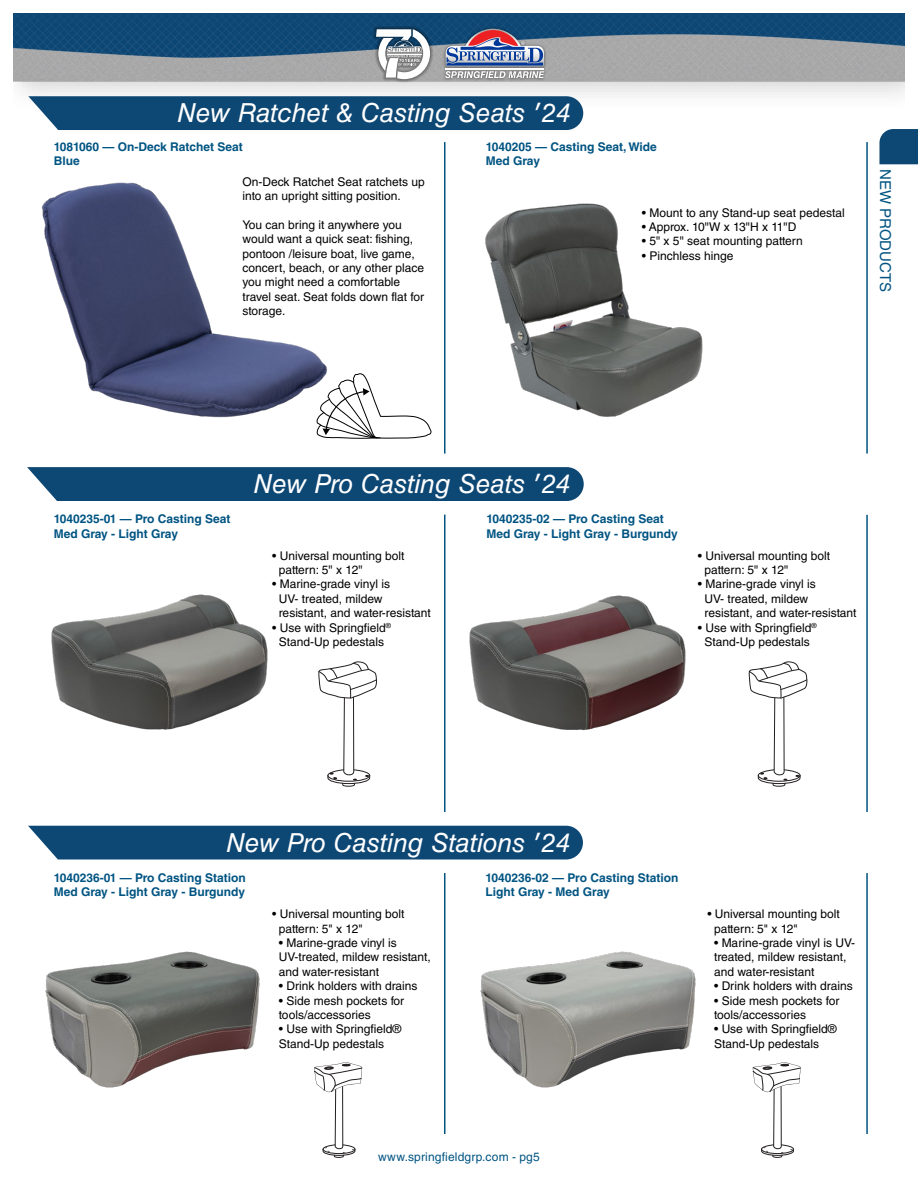
<style>
.page{position:relative;width:918px;height:1188px;background:#fff}
.page>*{position:absolute;margin:0;border:0;box-sizing:border-box;transform-origin:0 0}
.t1{font:italic 26.25px "Helvetica LT Std";color:#fff}
.t2{font:15px "Helvetica LT Std";color:#005482}
.t3{font:12px/14.4px "Helvetica LT Std";color:#000}
.t4{font:700 12px/14.4px "Helvetica LT Std";color:#005482}
.t5{font:12px "Helvetica LT Std";letter-spacing:.015em;color:#005482}
.t6{font:12px "Helvetica LT Std";letter-spacing:-.025em;color:#000}
.s1{font-family:"Helvetica";font-style:normal}
.s2{font-family:"Helvetica"}
</style>
<div class="page">
<img style="left:14px;top:14px;width:890px;height:102px">
<svg style="left:314px;top:1062px;width:48px;height:96px"></svg>
<svg style="left:753px;top:1062px;width:48px;height:96px"></svg>
<svg style="left:316px;top:373px;width:116px;height:66px"></svg>
<img style="left:485px;top:203px;width:218px;height:214px">
<img style="left:51px;top:594px;width:217px;height:136px">
<img style="left:41px;top:182px;width:300px;height:248px">
<svg style="left:318px;top:662px;width:59px;height:125px"></svg>
<img style="left:45px;top:951px;width:215px;height:137px">
<img style="left:480px;top:951px;width:216px;height:137px">
<img style="left:469px;top:595px;width:217px;height:136px">
<svg style="left:749px;top:662px;width:58px;height:125px"></svg>
<div style="left:442px;top:26px;width:105px;height:55px;background:#000;opacity:.5"></div>
<svg style="left:445px;top:29px;width:99px;height:49px;background:#8589a4"></svg>
<div style="left:373px;top:26px;width:61px;height:57px;background:#000;opacity:.75"></div>
<svg style="left:376px;top:29px;width:54px;height:50px"></svg>
<hr style="left:387px;top:54px;width:34px;height:1px;background:#fff">
<hr style="left:444px;top:142px;width:2px;height:312px;background:#005482">
<hr style="left:866px;top:515px;width:2px;height:297px;background:#005482">
<hr style="left:866px;top:873px;width:2px;height:261px;background:#005482">
<hr style="left:866px;top:142px;width:2px;height:312px;background:#005482">
<hr style="left:444px;top:515px;width:2px;height:297px;background:#005482">
<hr style="left:444px;top:873px;width:1px;height:261px;background:#005482">
<div style="left:27px;top:467px;width:557px;height:34px;background:#0d4774"></div>
<div style="left:28px;top:96px;width:555px;height:34px;background:#0d4774"></div>
<div style="left:28px;top:826px;width:555px;height:34px;background:#0d4774"></div>
<svg style="left:879px;top:129px;width:38px;height:35px"></svg>
<h1 class="t1" style="left:177px;top:98px;width:395px">New Ratchet &amp; Casting Seats <span class="s1">′</span>24</h1>
<p class="t4" style="left:54px;top:139px;width:191px">1081060 — On-Deck Ratchet Seat<br>Blue</p>
<p class="t4" style="left:486px;top:139px;width:172px">1040205 — Casting Seat, Wide<br>Med Gray</p>
<p class="t3" style="left:243px;top:174px;width:184px">On-Deck Ratchet Seat ratchets up into an upright sitting position.</p>
<p class="t3" style="left:243px;top:217px;width:183px">You can bring it anywhere you would want a quick seat: fishing, pontoon /leisure boat, live game, concert, beach, or any other place you might need a comfortable travel seat. Seat folds down flat for storage.</p>
<p class="t3" style="left:642px;top:205px;width:204px">• Mount to any Stand-up seat pedestal</p>
<p class="t6" style="left:642px;top:220px;width:156px">• Approx. 10<span class="s2">"</span>W x 13<span class="s2">"</span>H x 11<span class="s2">"</span>D</p>
<p class="t3" style="left:642px;top:234px;width:163px">• 5<span class="s2">"</span> x 5<span class="s2">"</span> seat mounting pattern</p>
<p class="t3" style="left:642px;top:248px;width:93px">• Pinchless hinge</p>
<p class="t2" style="left:894px;top:169px;width:125px;rotate:90deg">NEW PRODUCTS</p>
<p class="t4" style="left:54px;top:512px;width:178px">1040235-01 — Pro Casting Seat<br>Med Gray - Light Gray</p>
<h1 class="t1" style="left:254px;top:469px;width:319px">New Pro Casting Seats <span class="s1">′</span>24</h1>
<p class="t3" style="left:279px;top:548px;width:127px;text-indent:-7px">• Universal mounting bolt pattern: 5<span class="s2">"</span> x 12<span class="s2">"</span></p>
<p class="t3" style="left:279px;top:577px;width:154px;text-indent:-7px">• Marine-grade vinyl is<br>UV- treated, mildew resistant, and water-resistant</p>
<p class="t3" style="left:272px;top:620px;width:120px;text-align:center">• Use with Springfield<sup>®<br></sup>Stand-Up pedestals</p>
<p class="t4" style="left:486px;top:512px;width:193px">1040235-02 — Pro Casting Seat<br>Med Gray - Light Gray - Burgundy</p>
<p class="t3" style="left:705px;top:548px;width:127px;text-indent:-7px">• Universal mounting bolt pattern: 5<span class="s2">"</span> x 12<span class="s2">"</span></p>
<p class="t3" style="left:705px;top:577px;width:154px;text-indent:-7px">• Marine-grade vinyl is<br>UV- treated, mildew resistant, and water-resistant</p>
<p class="t3" style="left:698px;top:620px;width:120px;text-align:center">• Use with Springfield<sup>®<br></sup>Stand-Up pedestals</p>
<h1 class="t1" style="left:226px;top:828px;width:346px">New Pro Casting Stations <span class="s1">′</span>24</h1>
<p class="t4" style="left:54px;top:870px;width:194px">1040236-01 — Pro Casting Station<br>Med Gray - Light Gray - Burgundy</p>
<p class="t4" style="left:485px;top:870px;width:194px">1040236-02 — Pro Casting Station<br>Light Gray - Med Gray</p>
<p class="t3" style="left:279px;top:907px;width:127px;text-indent:-7px">• Universal mounting bolt pattern: 5" x 12"</p>
<p class="t3" style="left:279px;top:936px;width:154px">• Marine-grade vinyl is<br>UV-treated, mildew resistant, and water-resistant</p>
<p class="t3" style="left:279px;top:979px;width:140px">• Drink holders with drains</p>
<p class="t3" style="left:279px;top:993px;width:127px">• Side mesh pockets for tools/accessories</p>
<p class="t3" style="left:279px;top:1022px;width:124px">• Use with Springfield®<br>Stand-Up pedestals</p>
<p class="t3" style="left:714px;top:907px;width:127px;text-indent:-7px">• Universal mounting bolt pattern: 5" x 12"</p>
<p class="t3" style="left:714px;top:936px;width:143px">• Marine-grade vinyl is UV&shy;treated, mildew resistant, and water-resistant</p>
<p class="t3" style="left:714px;top:979px;width:140px">• Drink holders with drains</p>
<p class="t3" style="left:714px;top:993px;width:127px">• Side mesh pockets for tools/accessories</p>
<p class="t3" style="left:714px;top:1022px;width:124px">• Use with Springfield®<br>Stand-Up pedestals</p>
<p class="t5" style="left:378px;top:1150px;width:163px">www.springfieldgrp.com - pg5</p>
</div>
